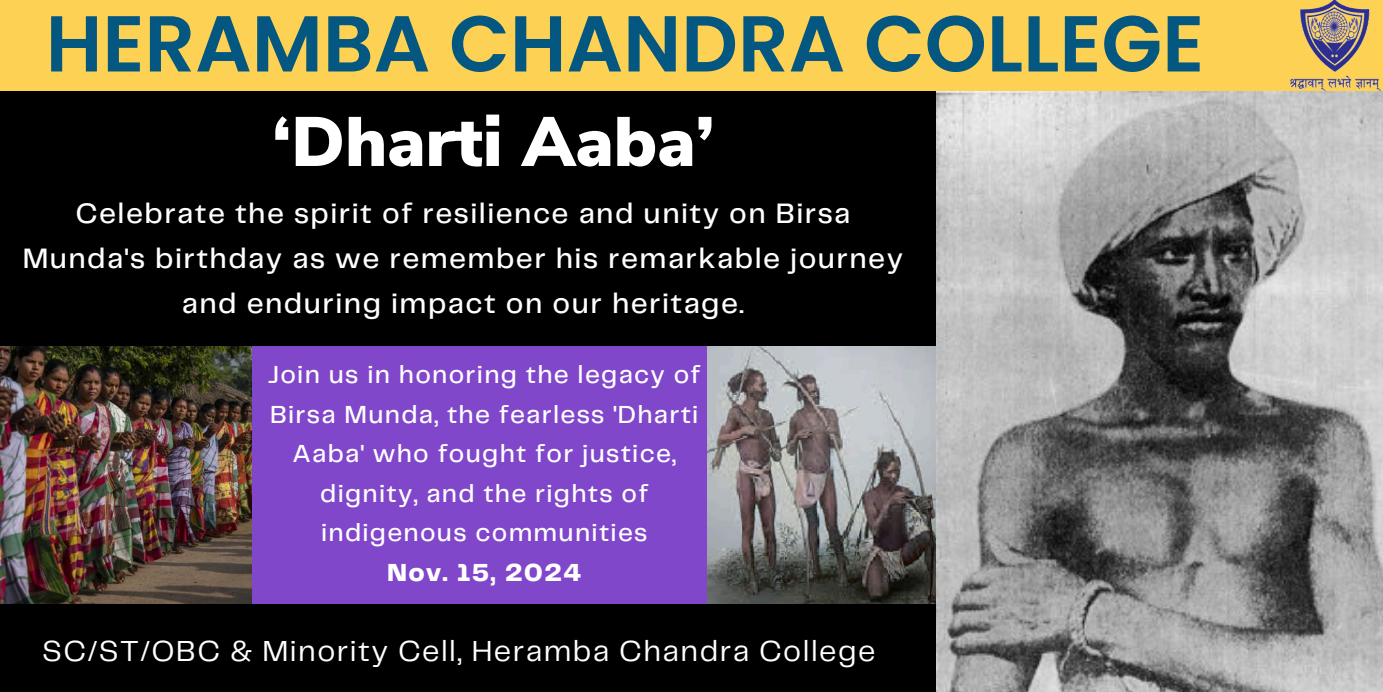
<style>
.page{position:relative;width:1383px;height:692px;background:#fff}
.page>*{position:absolute;margin:0;border:0;box-sizing:border-box;transform-origin:0 0}
.t1{font:600 79.04px "Poppins";color:#035780}
.t2{font:900 69.56px "Nunito Sans";color:#fff}
.t3{font:30.04px "Telegraf";letter-spacing:.05em;color:#fff}
.t4{font:500 29.16px/45px "Telegraf";letter-spacing:.05em;color:#fff;text-align:center}
.t5{font:500 25.64px/39.5px "Telegraf";letter-spacing:.05em;color:#fff;text-align:center}
.t6{font:800 25.64px "Telegraf";letter-spacing:.05em;color:#fff}
</style>
<div class="page">
<div style="left:0;top:0;width:1382px;height:691px;background:#fdd254"></div>
<div style="left:0;top:91px;width:937px;height:255px;background:#000"></div>
<div style="left:0;top:603px;width:936px;height:88px;background:#000"></div>
<div style="left:251px;top:346px;width:466px;height:257px;background:#8147cb"></div>
<img style="left:1289px;top:0;width:93px;height:91px">
<img style="left:0;top:346px;width:251px;height:257px">
<img style="left:707px;top:346px;width:230px;height:257px">
<img style="left:937px;top:91px;width:445px;height:600px">
<p class="t1" style="left:46px;top:-12px;width:1160px">HERAMBA CHANDRA COLLEGE</p>
<h2 class="t2" style="left:272px;top:95px;width:443px">‘Dharti Aaba’</h2>
<p class="t4" style="left:23px;top:192px;width:882px">Celebrate the spirit of resilience and unity on Birsa<br>Munda's birthday as we remember his remarkable journey and enduring impact on our heritage.</p>
<p class="t5" style="left:268px;top:356px;width:434px">Join us in honoring the legacy of<br>Birsa Munda, the fearless 'Dharti<br>Aaba' who fought for justice, dignity, and the rights of indigenous communities</p>
<h4 class="t6" style="left:387px;top:561px;width:196px">Nov. 15, 2024</h4>
<p class="t3" style="left:42px;top:637px;width:834px">SC/ST/OBC &amp; Minority Cell, Heramba Chandra College</p>
</div>
